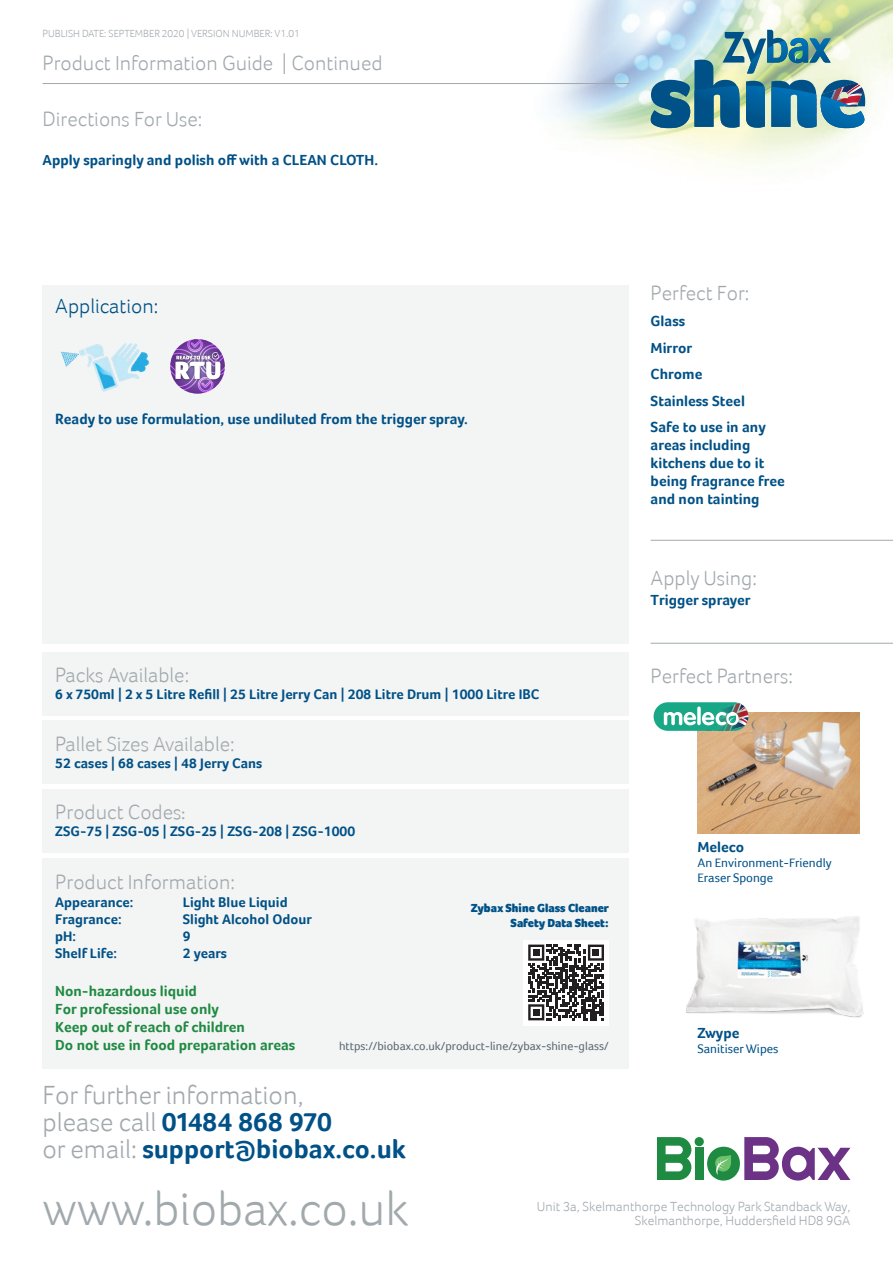
<style>
.page{position:relative;width:893px;height:1263px;background:#fff}
.page>*{position:absolute;margin:0;border:0;box-sizing:border-box;transform-origin:0 0}
.t1{font:300 49.5px "Foco";color:#a1a9ad}
.t2{font:300 27px/27px "Foco";color:#a1a9ad}
.t3{font:300 21px "Foco";color:#a1a9ad}
.t4{font:300 21px "Foco";color:#005187}
.t5{font:700 15px/26.5px "Foco";color:#005187}
.t6{font:700 15px/18px "Foco";color:#1f8a42}
.t7{font:700 14.25px "Foco";color:#005187}
.t8{font:300 13.5px "Foco";color:#a1a9ad}
.t9{font:12.75px/15.3px "Foco";color:#005187}
.t10{font:12px "Foco";color:#596670}
.t11{font:900 12px/14.4px "Foco";color:#005187;text-align:right}
.t12{font:300 10.5px "Foco";color:#a1a9ad}
.s1{font-weight:700;font-size:15px}
.s2{font-weight:700;color:#005187}
</style>
<div class="page">
<img style="left:697px;top:712px;width:163px;height:121px">
<div style="left:654px;top:702px;width:94px;height:29px;background:#19a886;border-radius:14px"></div>
<svg style="left:664px;top:712px;width:32px;height:13px"></svg>
<svg style="left:697px;top:706px;width:4px;height:19px"></svg>
<svg style="left:702px;top:702px;width:46px;height:29px"></svg>
<img style="left:686px;top:916px;width:178px;height:102px">
<div style="left:43px;top:858px;width:586px;height:210px;background:#f3f4f4"></div>
<img style="left:552px;top:0;width:341px;height:164px">
<div style="left:43px;top:285px;width:586px;height:358px;background:#f3f4f4"></div>
<div style="left:43px;top:652px;width:586px;height:63px;background:#f3f4f4"></div>
<div style="left:43px;top:720px;width:586px;height:64px;background:#f3f4f4"></div>
<div style="left:43px;top:789px;width:586px;height:64px;background:#f3f4f4"></div>
<svg style="left:657px;top:1137px;width:193px;height:43px"></svg>
<hr style="left:43px;top:83px;width:586px;height:1px;background:#a1a9ad">
<hr style="left:651px;top:540px;width:242px;height:1px;background:#a1a9ad">
<hr style="left:651px;top:643px;width:242px;height:1px;background:#a1a9ad">
<img style="left:651px;top:30px;width:214px;height:98px">
<img style="left:61px;top:343px;width:88px;height:49px">
<svg style="left:170px;top:339px;width:55px;height:53px"></svg>
<div style="left:524px;top:940px;width:85px;height:85px;background:#fff"></div>
<svg style="left:528px;top:944px;width:76px;height:76px"></svg>
<div style="left:533px;top:949px;width:7px;height:7px;background:#231f20"></div>
<div style="left:592px;top:949px;width:7px;height:7px;background:#231f20"></div>
<div style="left:533px;top:1009px;width:7px;height:7px;background:#231f20"></div>
<p class="t12" style="left:43px;top:28px;width:259px">PUBLISH DATE: SEPTEMBER 2020 | VERSION NUMBER: V1.01</p>
<h3 class="t3" style="left:43px;top:51px;width:342px">Product Information Guide | Continued</h3>
<h3 class="t3" style="left:43px;top:107px;width:161px">Directions For Use:</h3>
<p class="t5" style="left:43px;top:147px;width:337px">Apply sparingly and polish off with a CLEAN CLOTH.</p>
<h3 class="t4" style="left:55px;top:293px;width:105px">Application:</h3>
<p class="t5" style="left:55px;top:405px;width:414px">Ready to use formulation, use undiluted from the trigger spray.</p>
<h3 class="t3" style="left:55px;top:663px;width:135px">Packs Available:</h3>
<p class="t7" style="left:55px;top:686px;width:486px">6 x 750ml | 2 x 5 Litre Refill | 25 Litre Jerry Can | 208 Litre Drum | 1000 Litre IBC</p>
<h3 class="t3" style="left:55px;top:731px;width:181px">Pallet Sizes Available:</h3>
<p class="t7" style="left:55px;top:754px;width:209px">52 cases | 68 cases | 48 Jerry Cans</p>
<h3 class="t3" style="left:55px;top:800px;width:131px">Product Codes<span class="s1">:</span></h3>
<p class="t7" style="left:55px;top:823px;width:301px">ZSG-75 | ZSG-05 | ZSG-25 | ZSG-208 | ZSG-1000</p>
<h3 class="t3" style="left:55px;top:870px;width:181px">Product Information:</h3>
<p class="t7" style="left:55px;top:893px;width:80px">Appearance:</p>
<p class="t7" style="left:183px;top:893px;width:106px">Light Blue Liquid</p>
<p class="t7" style="left:55px;top:910px;width:68px">Fragrance:</p>
<p class="t7" style="left:183px;top:910px;width:131px">Slight Alcohol Odour</p>
<p class="t7" style="left:55px;top:927px;width:22px">pH:</p>
<p class="t7" style="left:183px;top:927px;width:9px">9</p>
<p class="t7" style="left:55px;top:945px;width:63px">Shelf Life:</p>
<p class="t7" style="left:183px;top:945px;width:46px">2 years</p>
<p class="t11" style="left:471px;top:901px;width:140px">Zybax Shine Glass Cleaner<br>Safety Data Sheet:</p>
<p class="t6" style="left:55px;top:981px;width:242px">Non-hazardous liquid<br>For professional use only<br>Keep out of reach of children<br>Do not use in food preparation areas</p>
<p class="t10" style="left:339px;top:1039px;width:271px">https://biobax.co.uk/product-line/zybax-shine-glass/</p>
<h2 class="t2" style="left:43px;top:1081px;width:365px">For further information,<br>please call <span class="s2">01484 868 970<br></span>or email: <span class="s2">support@biobax.co.uk</span></h2>
<h3 class="t3" style="left:651px;top:281px;width:100px">Perfect For:</h3>
<p class="t5" style="left:651px;top:308px;width:117px">Glass<br>Mirror<br>Chrome<br>Stainless Steel<br>Safe to use in any</p>
<p class="t5" style="left:651px;top:436px;width:136px;line-height:18px">areas including kitchens due to it being fragrance free and non tainting</p>
<h3 class="t3" style="left:651px;top:565px;width:108px">Apply Using:</h3>
<p class="t5" style="left:651px;top:586px;width:102px">Trigger sprayer</p>
<h3 class="t3" style="left:651px;top:663px;width:144px">Perfect Partners:</h3>
<p class="t5" style="left:697px;top:833px;width:48px">Meleco</p>
<p class="t9" style="left:697px;top:855px;width:136px">An Environment-Friendly<br>Eraser Sponge</p>
<p class="t5" style="left:697px;top:1019px;width:44px">Zwype</p>
<p class="t9" style="left:697px;top:1041px;width:83px">Sanitiser Wipes</p>
<h1 class="t1" style="left:43px;top:1179px;width:368px">www.biobax.co.uk</h1>
<p class="t8" style="left:537px;top:1199px;width:315px">Unit 3a, Skelmanthorpe Technology Park Standback Way,</p>
<p class="t8" style="left:635px;top:1212px;width:217px">Skelmanthorpe, Huddersfield HD8 9GA</p>
</div>
